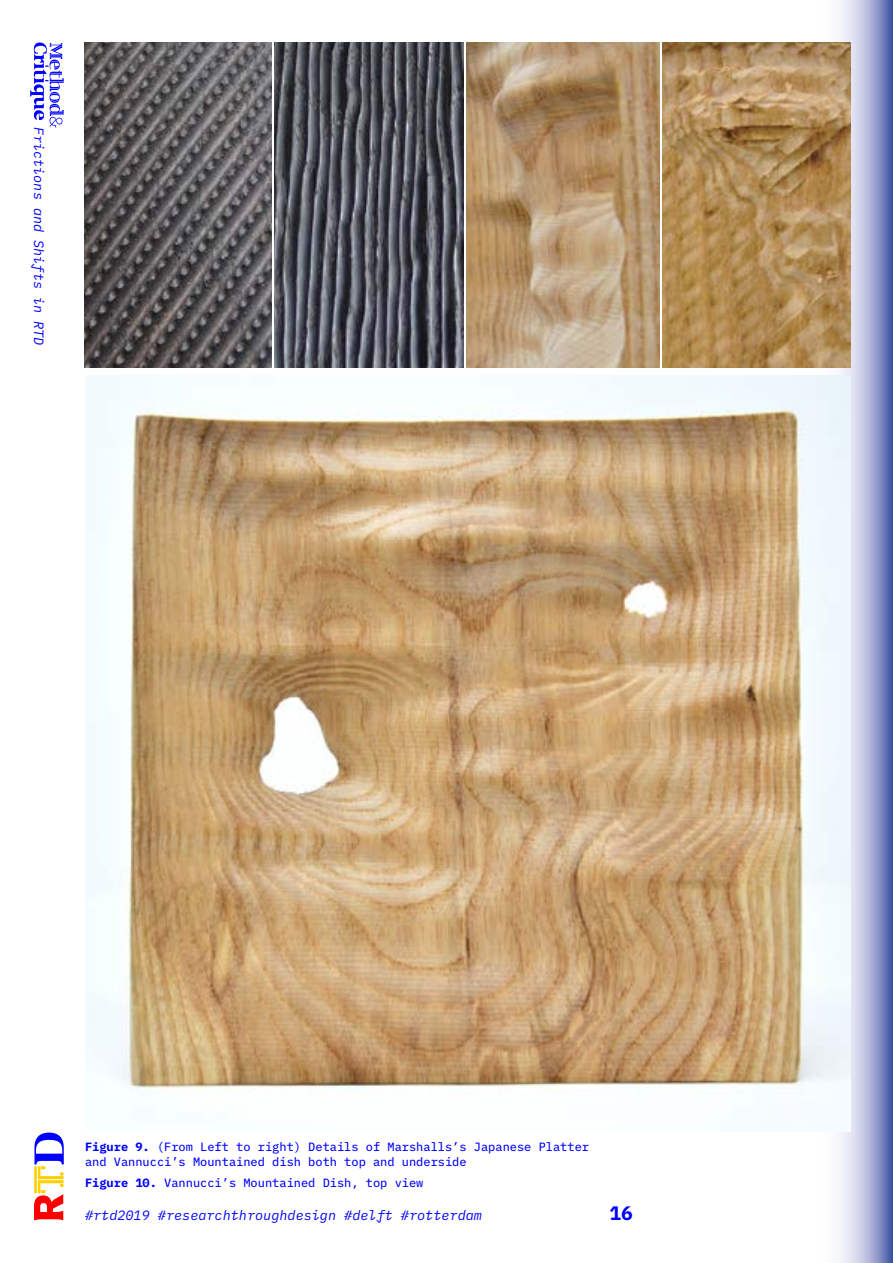
<style>
.page{position:relative;width:893px;height:1263px;background:#fff}
.page>*{position:absolute;margin:0;border:0;box-sizing:border-box;transform-origin:0 0}
.t1{font:700 19.5px "IBM Plex Sans";color:#00f}
.t2{font:italic 13.5px "IBM Plex Mono";color:#00f}
.t3{font:12px/15px "IBM Plex Mono Text";color:#00f}
.s1{font-family:"IBM Plex Mono";font-weight:700}
</style>
<div class="page">
<svg style="left:808px;top:0;width:85px;height:1263px;background:#aab1d8"></svg>
<svg style="left:30px;top:43px;width:34px;height:85px"></svg>
<svg style="left:34px;top:1132px;width:30px;height:88px"></svg>
<img style="left:85px;top:375px;width:765px;height:756px">
<img style="left:274px;top:43px;width:189px;height:325px">
<img style="left:85px;top:43px;width:186px;height:325px">
<img style="left:466px;top:43px;width:193px;height:325px">
<img style="left:662px;top:43px;width:189px;height:325px">
<p class="t2" style="left:49px;top:127px;width:220px;rotate:90deg">Frictions and Shifts in RTD</p>
<p class="t3" style="left:85px;top:1138px;width:506px"><span class="s1">Figure 9.</span> (From Left to right) Details of Marshalls’s Japanese Platter and Vannucci’s Mountained dish both top and underside</p>
<p class="t3" style="left:85px;top:1174px;width:340px"><span class="s1">Figure 10.</span> Vannucci’s Mountained Dish, top view</p>
<p class="t2" style="left:85px;top:1205px;width:398px">#rtd2019 #researchthroughdesign #delft #rotterdam</p>
<h1 class="t1" style="left:609px;top:1198px;width:25px">16</h1>
</div>
